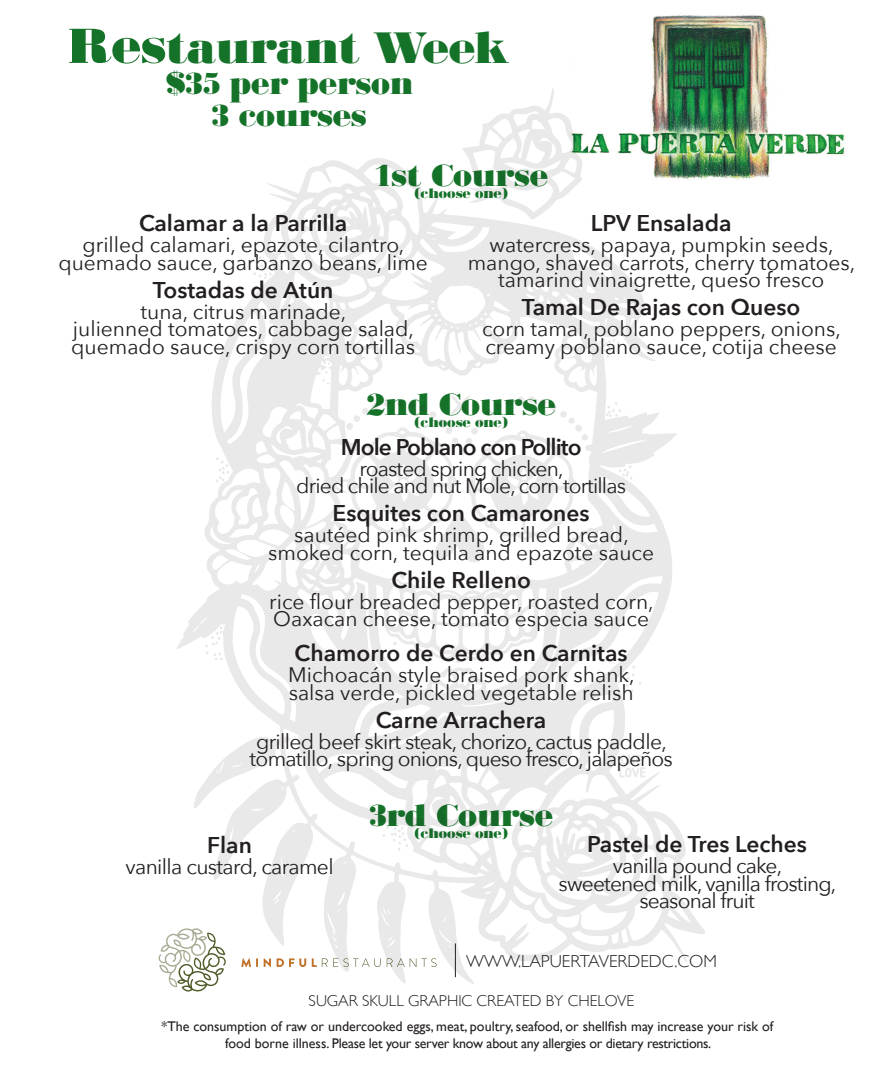
<style>
.page{position:relative;width:882px;height:1071px;background:#fff}
.page>*{position:absolute;margin:0;border:0;box-sizing:border-box;transform-origin:0 0}
.t1{font:45.5px "Bodoni Ultra FLF";color:#157229}
.t2{font:31.5px "Bodoni Ultra FLF";color:#157229}
.t3{font:600 22.75px "Avenir Next";color:#231f20}
.t4{font:600 22.75px "Avenir Next";letter-spacing:-.04em;color:#231f20}
.t5{font:21px/17.5px "Avenir Next";color:#231f20;text-align:center}
.t6{font:21px "Avenir Next";letter-spacing:-.04em;color:#231f20}
.t7{font:21px "Avenir Next";letter-spacing:-.03em;color:#231f20}
.t8{font:300 17.32px "Gill Sans";color:#231f20}
.t9{font:300 15.75px "Gill Sans";color:#231f20}
.t10{font:14px/16.8px "Gill Sans";color:#231f20;text-align:center}
.t11{font:14px "Bodoni Ultra FLF";color:#157229}
.s1{font-size:50.75px}
</style>
<div class="page">
<img style="left:582px;top:15px;width:263px;height:165px">
<svg style="left:159px;top:933px;width:57px;height:59px"></svg>
<svg style="left:176px;top:157px;width:530px;height:827px"></svg>
<svg style="left:462px;top:88px;width:120px;height:132px"></svg>
<div style="left:419px;top:405px;width:8px;height:7px;background:#e9e9e9;border-radius:50%"></div>
<div style="left:346px;top:423px;width:7px;height:7px;background:#e9e9e9;border-radius:50%"></div>
<div style="left:575px;top:425px;width:7px;height:7px;background:#e9e9e9;border-radius:50%"></div>
<div style="left:353px;top:415px;width:7px;height:7px;background:#e9e9e9;border-radius:50%"></div>
<div style="left:362px;top:408px;width:7px;height:6px;background:#e9e9e9;border-radius:50%"></div>
<div style="left:384px;top:400px;width:7px;height:7px;background:#e9e9e9;border-radius:50%"></div>
<div style="left:430px;top:411px;width:6px;height:7px;background:#e9e9e9;border-radius:50%"></div>
<div style="left:372px;top:403px;width:7px;height:6px;background:#e9e9e9;border-radius:50%"></div>
<div style="left:408px;top:402px;width:7px;height:7px;background:#e9e9e9;border-radius:50%"></div>
<div style="left:397px;top:400px;width:6px;height:7px;background:#e9e9e9;border-radius:50%"></div>
<div style="left:581px;top:434px;width:7px;height:7px;background:#e9e9e9;border-radius:50%"></div>
<svg style="left:433px;top:395px;width:146px;height:170px"></svg>
<svg style="left:437px;top:581px;width:7px;height:6px"></svg>
<svg style="left:479px;top:583px;width:6px;height:5px"></svg>
<svg style="left:459px;top:582px;width:5px;height:6px"></svg>
<svg style="left:400px;top:573px;width:5px;height:7px"></svg>
<svg style="left:416px;top:577px;width:4px;height:6px"></svg>
<svg style="left:499px;top:580px;width:5px;height:5px"></svg>
<svg style="left:515px;top:574px;width:5px;height:6px"></svg>
<svg style="left:456px;top:659px;width:6px;height:4px"></svg>
<svg style="left:393px;top:642px;width:5px;height:4px"></svg>
<svg style="left:428px;top:656px;width:5px;height:4px"></svg>
<svg style="left:486px;top:657px;width:5px;height:4px"></svg>
<svg style="left:408px;top:648px;width:4px;height:4px"></svg>
<svg style="left:512px;top:650px;width:4px;height:5px"></svg>
<svg style="left:322px;top:371px;width:8px;height:14px"></svg>
<svg style="left:619px;top:754px;width:27px;height:24px"></svg>
<svg style="left:215px;top:457px;width:15px;height:25px"></svg>
<svg style="left:253px;top:256px;width:19px;height:32px"></svg>
<svg style="left:598px;top:339px;width:22px;height:19px"></svg>
<svg style="left:605px;top:402px;width:17px;height:15px"></svg>
<svg style="left:618px;top:465px;width:15px;height:15px"></svg>
<svg style="left:617px;top:666px;width:25px;height:26px"></svg>
<svg style="left:382px;top:826px;width:27px;height:25px"></svg>
<svg style="left:200px;top:615px;width:23px;height:45px"></svg>
<p class="t1" style="left:68px;top:22px;width:443px"><span class="s1">Res</span>taurant Week</p>
<p class="t2" style="left:165px;top:66px;width:249px">$35 per person</p>
<p class="t2" style="left:212px;top:97px;width:156px">3 courses</p>
<p class="t2" style="left:374px;top:157px;width:175px">1st Course</p>
<p class="t11" style="left:414px;top:185px;width:95px">(choose one)</p>
<p class="t3" style="left:139px;top:204px;width:210px">Calamar a la Parrilla</p>
<p class="t5" style="left:83px;top:235px;width:323px">grilled calamari, epazote, cilantro,</p>
<p class="t5" style="left:58px;top:253px;width:371px">quemado sauce, garbanzo beans, lime</p>
<p class="t3" style="left:153px;top:270px;width:182px">Tostadas de Atún</p>
<p class="t5" style="left:141px;top:302px;width:207px">tuna, citrus marinade,</p>
<p class="t5" style="left:73px;top:319px;width:343px">julienned tomatoes, cabbage salad,</p>
<p class="t5" style="left:71px;top:337px;width:345px">quemado sauce, crispy corn tortillas</p>
<p class="t3" style="left:591px;top:204px;width:142px">LPV Ensalada</p>
<p class="t5" style="left:490px;top:235px;width:345px">watercress, papaya, pumpkin seeds,</p>
<p class="t5" style="left:468px;top:253px;width:389px">mango, shaved carrots, cherry tomatoes, tamarind vinaigrette, queso fresco</p>
<p class="t3" style="left:522px;top:288px;width:280px">Tamal De Rajas con Queso</p>
<p class="t5" style="left:482px;top:319px;width:360px">corn tamal, poblano peppers, onions,</p>
<p class="t5" style="left:485px;top:337px;width:353px">creamy poblano sauce, cotija cheese</p>
<p class="t2" style="left:367px;top:386px;width:191px">2nd Course</p>
<p class="t11" style="left:414px;top:414px;width:95px">(choose one)</p>
<p class="t4" style="left:341px;top:427px;width:242px">Mole Poblano con Pollito</p>
<p class="t6" style="left:359px;top:451px;width:206px">roasted spring chicken,</p>
<p class="t6" style="left:296px;top:468px;width:331px">dried chile and nut Mole, corn tortillas</p>
<p class="t3" style="left:333px;top:494px;width:259px">Esquites con Camarones</p>
<p class="t5" style="left:294px;top:525px;width:336px">sautéed pink shrimp, grilled bread,</p>
<p class="t5" style="left:268px;top:543px;width:387px">smoked corn, tequila and epazote sauce</p>
<p class="t3" style="left:391px;top:560px;width:141px">Chile Relleno</p>
<p class="t5" style="left:269px;top:592px;width:386px">rice flour breaded pepper, roasted corn,</p>
<p class="t5" style="left:273px;top:609px;width:377px">Oaxacan cheese, tomato especia sauce</p>
<p class="t3" style="left:295px;top:634px;width:335px">Chamorro de Cerdo en Carnitas</p>
<p class="t5" style="left:288px;top:665px;width:348px">Michoacán style braised pork shank,</p>
<p class="t5" style="left:289px;top:683px;width:346px">salsa verde, pickled vegetable relish</p>
<p class="t3" style="left:376px;top:700px;width:172px">Carne Arrachera</p>
<p class="t7" style="left:256px;top:724px;width:412px">grilled beef skirt steak, chorizo, cactus paddle,</p>
<p class="t6" style="left:249px;top:741px;width:425px">tomatillo, spring onions, queso fresco, jalapeños</p>
<p class="t2" style="left:369px;top:798px;width:185px">3rd Course</p>
<p class="t11" style="left:414px;top:826px;width:95px">(choose one)</p>
<p class="t3" style="left:207px;top:825px;width:46px">Flan</p>
<p class="t7" style="left:126px;top:849px;width:210px">vanilla custard, caramel</p>
<p class="t3" style="left:587px;top:825px;width:221px">Pastel de Tres Leches</p>
<p class="t6" style="left:613px;top:848px;width:171px">vanilla pound cake,</p>
<p class="t6" style="left:559px;top:866px;width:279px">sweetened milk, vanilla frosting,</p>
<p class="t6" style="left:639px;top:883px;width:117px">seasonal fruit</p>
<p class="t8" style="left:466px;top:952px;width:252px">WWW.LAPUERTAVERDEDC.COM</p>
<p class="t9" style="left:309px;top:991px;width:327px">SUGAR SKULL GRAPHIC CREATED BY CHELOVE</p>
<p class="t10" style="left:162px;top:1018px;width:613px">*The consumption of raw or undercooked eggs, meat, poultry, seafood, or shellfish may increase your risk of food borne illness. Please let your server know about any allergies or dietary restrictions.</p>
</div>
